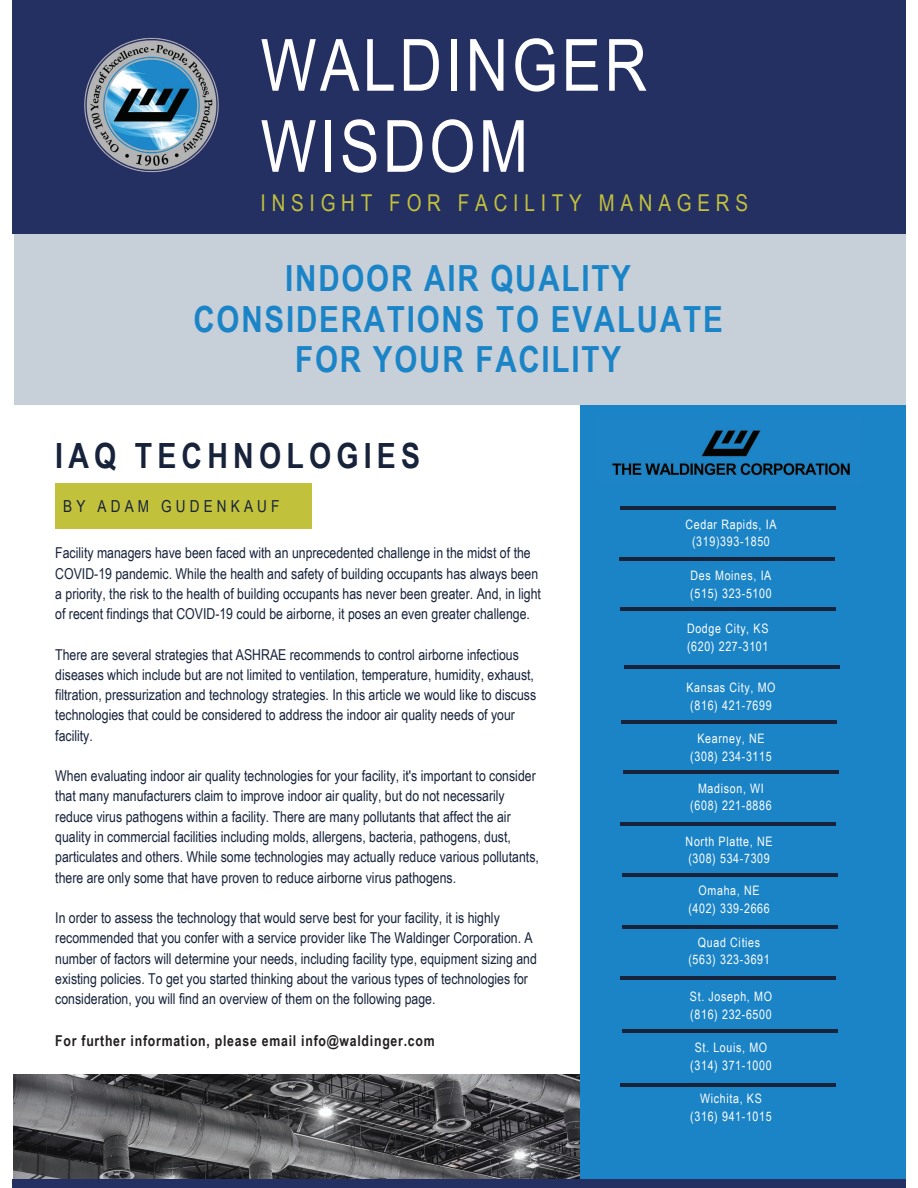
<style>
.page{position:relative;width:918px;height:1188px;background:#fff}
.page>*{position:absolute;margin:0;border:0;box-sizing:border-box;transform-origin:0 0}
.t1{font:72px/81px "Arial Narrow";letter-spacing:.05em;color:#fff}
.t2{font:700 36px/40.5px "Arial Narrow";letter-spacing:.05em;color:#1b84c7;text-align:center}
.t3{font:700 34.8px "Arial Narrow";letter-spacing:.15em;color:#17233b}
.t4{font:23.25px "Arial Narrow";letter-spacing:.25em;color:#c2c13b}
.t5{font:16.5px "Arial Narrow";letter-spacing:.25em;color:#17233b}
.t6{font:15px/20.2px "Arial Narrow";color:#17233b}
.t7{font:700 15px "Arial Narrow";letter-spacing:.05em;color:#231f20}
.t8{font:13.05px/17.5px "Arial Narrow";letter-spacing:.05em;color:#fff;text-align:center}
</style>
<div class="page">
<img style="left:14px;top:1074px;width:566px;height:105px">
<div style="left:12px;top:0;width:894px;height:234px;background:#253062"></div>
<div style="left:580px;top:404px;width:326px;height:784px;background:#1b84c7"></div>
<hr style="left:621px;top:506px;width:215px;height:4px;background:#17233b">
<hr style="left:620px;top:557px;width:215px;height:3px;background:#17233b">
<hr style="left:621px;top:608px;width:215px;height:3px;background:#17233b">
<hr style="left:622px;top:720px;width:215px;height:4px;background:#17233b">
<hr style="left:623px;top:771px;width:215px;height:3px;background:#17233b">
<div style="left:12px;top:1179px;width:894px;height:9px;background:#253062"></div>
<div style="left:55px;top:484px;width:257px;height:45px;background:#c2c13b"></div>
<img style="left:82px;top:36px;width:139px;height:139px;border-radius:50%">
<img style="left:612px;top:429px;width:238px;height:47px">
<div style="left:14px;top:234px;width:892px;height:171px;background:#c7d0d8"></div>
<hr style="left:621px;top:822px;width:215px;height:4px;background:#17233b">
<hr style="left:623px;top:873px;width:215px;height:3px;background:#17233b">
<hr style="left:623px;top:925px;width:215px;height:3px;background:#17233b">
<hr style="left:621px;top:976px;width:215px;height:4px;background:#17233b">
<hr style="left:621px;top:1083px;width:215px;height:4px;background:#17233b">
<hr style="left:623px;top:1030px;width:215px;height:3px;background:#17233b">
<hr style="left:624px;top:665px;width:215px;height:4px;background:#17233b">
<h1 class="t1" style="left:261px;top:24px;width:388px">WALDINGER<br>WISDOM</h1>
<h3 class="t4" style="left:261px;top:189px;width:489px">INSIGHT FOR FACILITY MANAGERS</h3>
<h2 class="t2" style="left:194px;top:258px;width:531px">INDOOR AIR QUALITY<br>CONSIDERATIONS TO EVALUATE<br>FOR YOUR FACILITY</h2>
<h3 class="t3" style="left:55px;top:436px;width:366px">IAQ TECHNOLOGIES</h3>
<p class="t5" style="left:63px;top:497px;width:218px">BY ADAM GUDENKAUF</p>
<p class="t6" style="left:55px;top:543px;width:487px">Facility managers have been faced with an unprecedented challenge in the midst of the COVID-19 pandemic. While the health and safety of building occupants has always been a priority, the risk to the health of building occupants has never been greater. And, in light of recent findings that COVID-19 could be airborne, it poses an even greater challenge.</p>
<p class="t6" style="left:55px;top:644px;width:482px">There are several strategies that ASHRAE recommends to control airborne infectious diseases which include but are not limited to ventilation, temperature, humidity, exhaust, filtration, pressurization and technology strategies. In this article we would like to discuss technologies that could be considered to address the indoor air quality needs of your facility.</p>
<p class="t6" style="left:55px;top:766px;width:485px">When evaluating indoor air quality technologies for your facility, it's important to consider that many manufacturers claim to improve indoor air quality, but do not necessarily reduce virus pathogens within a facility. There are many pollutants that affect the air quality in commercial facilities including molds, allergens, bacteria, pathogens, dust, particulates and others. While some technologies may actually reduce various pollutants, there are only some that have proven to reduce airborne virus pathogens.</p>
<p class="t6" style="left:55px;top:908px;width:483px">In order to assess the technology that would serve best for your facility, it is highly recommended that you confer with a service provider like The Waldinger Corporation. A number of factors will determine your needs, including facility type, equipment sizing and existing policies. To get you started thinking about the various types of technologies for consideration, you will find an overview of them on the following page.</p>
<p class="t7" style="left:55px;top:1032px;width:381px">For further information, please email info@waldinger.com</p>
<p class="t8" style="left:686px;top:515px;width:93px">Cedar Rapids, IA (319)393-1850</p>
<p class="t8" style="left:690px;top:567px;width:83px;text-align:left">Des Moines, IA (515) 323-5100</p>
<p class="t8" style="left:687px;top:620px;width:83px;text-align:left">Dodge City, KS (620) 227-3101</p>
<p class="t8" style="left:686px;top:679px;width:91px;text-align:left">Kansas City, MO (816) 421-7699</p>
<p class="t8" style="left:690px;top:730px;width:83px">Kearney, NE (308) 234-3115</p>
<p class="t8" style="left:690px;top:779px;width:83px">Madison, WI (608) 221-8886</p>
<p class="t8" style="left:686px;top:832px;width:88px;text-align:left">North Platte, NE (308) 534-7309</p>
<p class="t8" style="left:688px;top:882px;width:83px">Omaha, NE (402) 339-2666</p>
<p class="t8" style="left:688px;top:933px;width:83px">Quad Cities (563) 323-3691</p>
<p class="t8" style="left:690px;top:988px;width:84px;text-align:left">St. Joseph, MO (816) 232-6500</p>
<p class="t8" style="left:690px;top:1038px;width:83px">St. Louis, MO (314) 371-1000</p>
<p class="t8" style="left:690px;top:1089px;width:83px">Wichita, KS (316) 941-1015</p>
</div>
